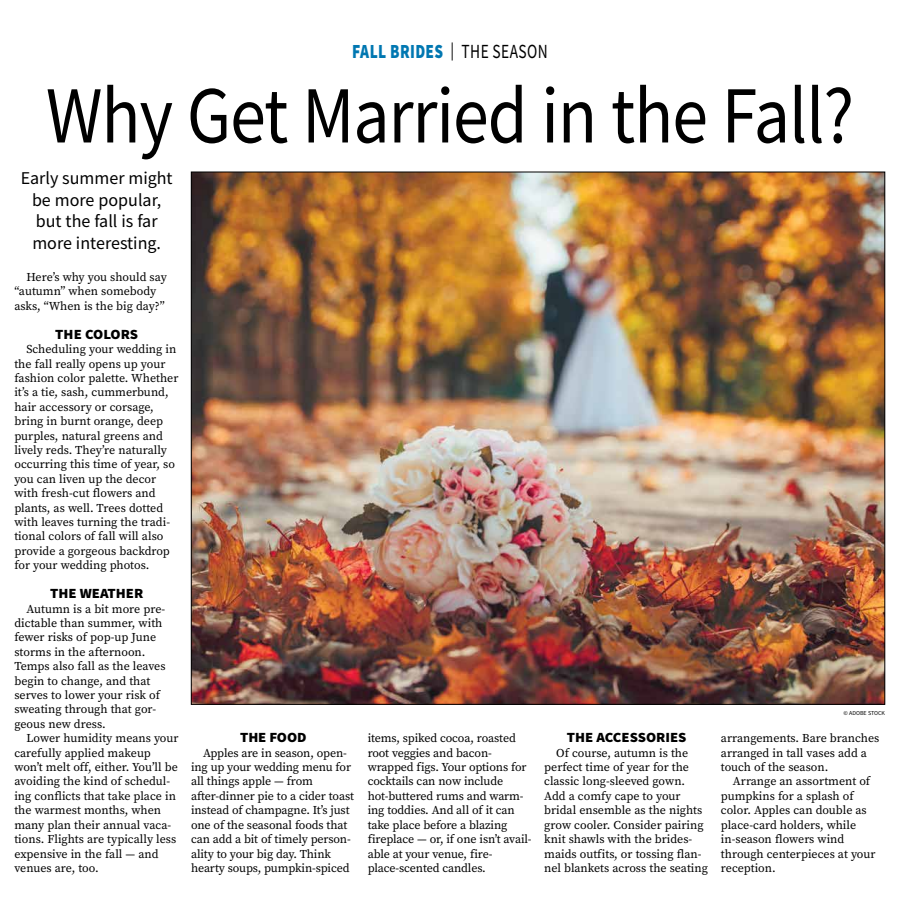
<style>
.page{position:relative;width:900px;height:908px;background:#fff}
.page>*{position:absolute;margin:0;border:0;box-sizing:border-box;transform-origin:0 0}
.t1{font:81px "Source Sans Pro";letter-spacing:-.015em;color:#000;scale:.89 1}
.t2{font:900 20px "Source Sans Pro";letter-spacing:.025em;color:#0077b1;scale:.77 1}
.t3{font:18px/21.6px "Source Sans Pro";color:#000;text-align:center}
.t4{font:900 14px "Source Sans Pro";color:#000;scale:1.05 1}
.t5{font:12px/14.4px "Source Serif Pro";color:#000}
.t6{font:6px "Source Sans Pro";color:#000}
.s1{font-weight:400;font-size:18px;color:#000}
.s2{font-weight:400;color:#000}
</style>
<div class="page">
<img style="left:193px;top:174px;width:690px;height:528px">
<h2 class="t2" style="left:352px;top:38px;width:255px">FALL BRIDES <span class="s1">|</span> <span class="s2">THE SEASON</span></h2>
<h1 class="t1" style="left:46px;top:64px;width:910px">Why Get Married in the Fall?</h1>
<h3 class="t3" style="left:21px;top:167px;width:154px">Early summer might be more popular, but the fall is far more interesting.</h3>
<p class="t5" style="left:14px;top:270px;width:154px;text-indent:12px">Here’s why you should say “autumn” when somebody asks, “When is the big day?”</p>
<p class="t4" style="left:55px;top:324px;width:80px">THE COLORS</p>
<p class="t5" style="left:14px;top:342px;width:166px;text-indent:12px">Scheduling your wedding in the fall really opens up your fashion color palette. Whether it’s a tie, sash, cummerbund, hair accessory or corsage, bring in burnt orange, deep purples, natural greens and lively reds. They’re naturally occurring this time of year, so you can liven up the decor with fresh-cut flowers and plants, as well. Trees dotted with leaves turning the tradi&shy;tional colors of fall will also provide a gorgeous backdrop for your wedding photos.</p>
<p class="t4" style="left:50px;top:583px;width:90px">THE WEATHER</p>
<p class="t5" style="left:14px;top:601px;width:153px;text-indent:12px">Autumn is a bit more pre&shy;dictable than summer, with fewer risks of pop-up June storms in the afternoon.<br>Temps also fall as the leaves begin to change, and that serves to lower your risk of sweating through that gor&shy;geous new dress.</p>
<p class="t5" style="left:14px;top:730px;width:166px;text-indent:12px">Lower humidity means your carefully applied makeup won’t melt off, either. You’ll be avoiding the kind of schedul&shy;ing conflicts that take place in the warmest months, when many plan their annual vaca&shy;tions. Flights are typically less expensive in the fall — and venues are, too.</p>
<p class="t4" style="left:240px;top:727px;width:65px">THE FOOD</p>
<p class="t5" style="left:191px;top:745px;width:165px;text-indent:12px">Apples are in season, open&shy;ing up your wedding menu for all things apple — from after-dinner pie to a cider toast instead of champagne. It’s just one of the seasonal foods that can add a bit of timely person&shy;ality to your big day. Think hearty soups, pumpkin-spiced</p>
<p class="t5" style="left:368px;top:730px;width:166px">items, spiked cocoa, roasted root veggies and bacon&shy;wrapped figs. Your options for cocktails can now include hot-buttered rums and warm&shy;ing toddies. And all of it can take place before a blazing fireplace — or, if one isn’t avail&shy;able at your venue, fire&shy;place-scented candles.</p>
<p class="t4" style="left:567px;top:727px;width:116px">THE ACCESSORIES</p>
<p class="t5" style="left:544px;top:745px;width:165px;text-indent:12px">Of course, autumn is the perfect time of year for the classic long-sleeved gown.<br>Add a comfy cape to your bridal ensemble as the nights grow cooler. Consider pairing knit shawls with the brides&shy;maids outfits, or tossing flan&shy;nel blankets across the seating</p>
<p class="t6" style="left:844px;top:709px;width:43px">© ADOBE STOCK</p>
<p class="t5" style="left:721px;top:730px;width:160px">arrangements. Bare branches arranged in tall vases add a touch of the season.</p>
<p class="t5" style="left:721px;top:774px;width:156px;text-indent:12px">Arrange an assortment of pumpkins for a splash of color. Apples can double as place-card holders, while in-season flowers wind through centerpieces at your reception.</p>
</div>
